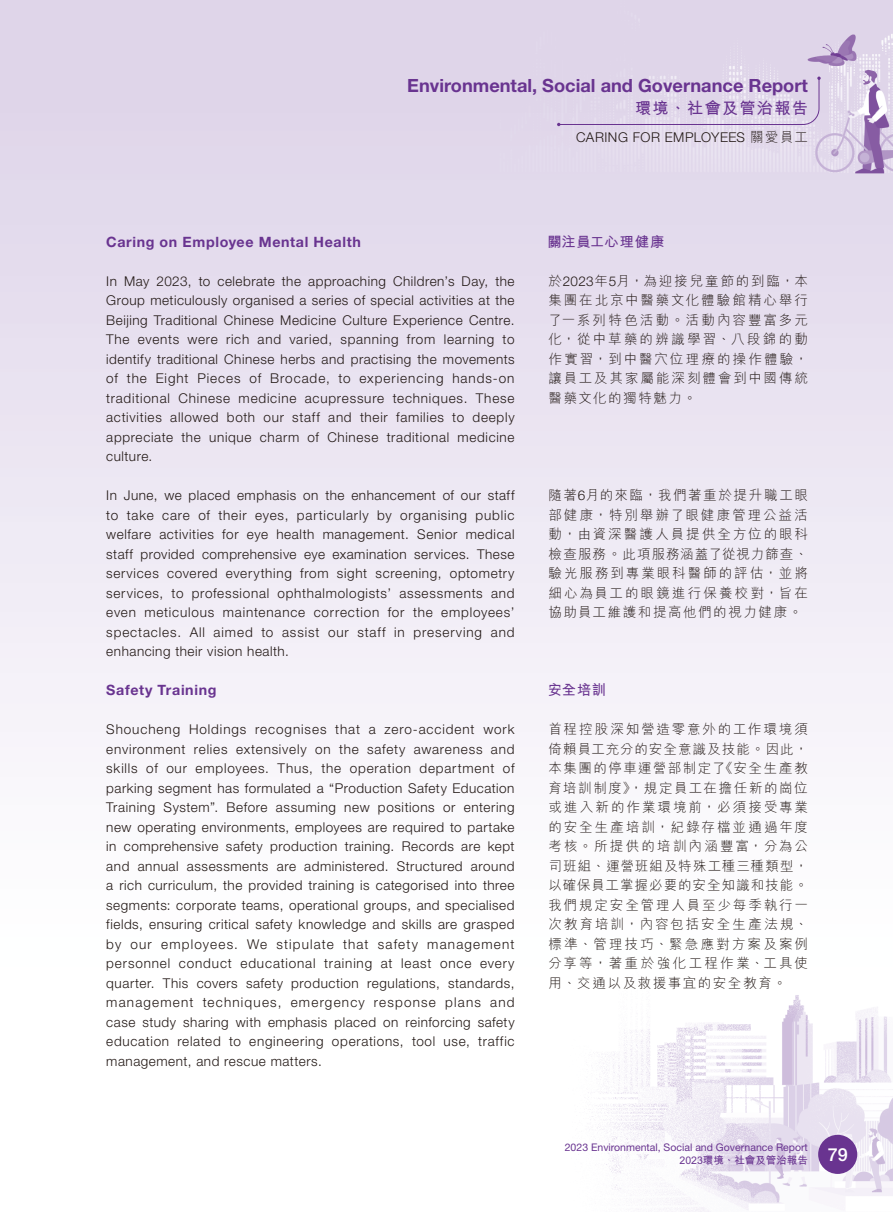
<style>
.page{position:relative;width:893px;height:1212px;background:#fff}
.page>*{position:absolute;margin:0;border:0;box-sizing:border-box;transform-origin:0 0}
.t1{font:700 18.15px "Helvetica Neue LT Std";color:#693490}
.t2{font:700 16.2px "M Hei HK";letter-spacing:.075em;color:#693490}
.t3{font:700 14.25px "Helvetica Neue LT Std";letter-spacing:.045em;color:#693490}
.t4{font:700 14.25px "M Hei HK";letter-spacing:.03em;color:#693490}
.t5{font:300 13.5px/19.5px "Helvetica Neue LT Std";letter-spacing:.045em;color:#231916;text-align:justify}
.t6{font:300 13.5px/19.5px "M Hei HK";letter-spacing:.145em;color:#231916;text-align:justify}
.t7{font:10.5px "Helvetica Neue LT Std";color:#693490}
.t8{font:700 10.5px "M Hei HK";color:#693490}
.s1{font-family:"M Hei HK"}
.s2{font-family:"Helvetica Neue LT Std"}
</style>
<div class="page">
<img style="left:0;top:0;width:893px;height:1212px">
<div style="left:818px;top:1135px;width:39px;height:39px;background:#693490;border-radius:50%"></div>
<svg style="left:557px;top:77px;width:264px;height:49px;background:#ded3e8"></svg>
<h1 class="t1" style="left:407px;top:74px;width:402px">Environmental, Social and Governance Report</h1>
<p class="t2" style="left:635px;top:96px;width:174px">環境、社會及管治報告</p>
<p class="t5" style="left:576px;top:127px;width:233px">CARING FOR EMPLOYEES <span class="s1">關愛員工</span></p>
<p class="t3" style="left:106px;top:233px;width:256px">Caring on Employee Mental Health</p>
<p class="t5" style="left:106px;top:271px;width:410px">In May 2023, to celebrate the approaching Children’s Day, the Group meticulously organised a series of special activities at the Beijing Traditional Chinese Medicine Culture Experience Centre.<br>The events were rich and varied, spanning from learning to identify traditional Chinese herbs and practising the movements of the Eight Pieces of Brocade, to experiencing hands-on traditional Chinese medicine acupressure techniques. These activities allowed both our staff and their families to deeply appreciate the unique charm of Chinese traditional medicine culture.</p>
<p class="t5" style="left:106px;top:485px;width:410px">In June, we placed emphasis on the enhancement of our staff to take care of their eyes, particularly by organising public welfare activities for eye health management. Senior medical staff provided comprehensive eye examination services. These services covered everything from sight screening, optometry services, to professional ophthalmologists’ assessments and even meticulous maintenance correction for the employees’ spectacles. All aimed to assist our staff in preserving and enhancing their vision health.</p>
<p class="t3" style="left:106px;top:681px;width:112px">Safety Training</p>
<p class="t5" style="left:106px;top:719px;width:410px">Shoucheng Holdings recognises that a zero-accident work environment relies extensively on the safety awareness and skills of our employees. Thus, the operation department of parking segment has formulated a “Production Safety Education Training System”. Before assuming new positions or entering new operating environments, employees are required to partake in comprehensive safety production training. Records are kept and annual assessments are administered. Structured around a rich curriculum, the provided training is categorised into three segments: corporate teams, operational groups, and specialised fields, ensuring critical safety knowledge and skills are grasped by our employees. We stipulate that safety management personnel conduct educational training at least once every quarter. This covers safety production regulations, standards, management techniques, emergency response plans and case study sharing with emphasis placed on reinforcing safety education related to engineering operations, tool use, traffic management, and rescue matters.</p>
<p class="t4" style="left:547px;top:231px;width:119px">關注員工心理健康</p>
<p class="t6" style="left:549px;top:271px;width:261px">於<span class="s2">2023</span>年<span class="s2">5</span>月，為迎接兒童節的到臨，本集團在北京中醫藥文化體驗館精心舉行了一系列特色活動。活動內容豐富多元化，從中草藥的辨識學習、八段錦的動作實習，到中醫穴位理療的操作體驗，讓員工及其家屬能深刻體會到中國傳統醫藥文化的獨特魅力。</p>
<p class="t6" style="left:549px;top:485px;width:261px">隨著<span class="s2">6</span>月的來臨，我們著重於提升職工眼部健康，特別舉辦了眼健康管理公益活動，由資深醫護人員提供全方位的眼科檢查服務。此項服務涵蓋了從視力篩查、驗光服務到專業眼科醫師的評估，並將細心為員工的眼鏡進行保養校對，旨在協助員工維護和提高他們的視力健康。</p>
<p class="t4" style="left:548px;top:679px;width:60px">安全培訓</p>
<p class="t6" style="left:549px;top:719px;width:261px">首程控股深知營造零意外的工作環境須倚賴員工充分的安全意識及技能。因此，本集團的停車運營部制定了《安全生產教育培訓制度》，規定員工在擔任新的崗位或進入新的作業環境前，必須接受專業的安全生產培訓，紀錄存檔並通過年度考核。所提供的培訓內涵豐富，分為公司班組、運營班組及特殊工種三種類型，以確保員工掌握必要的安全知識和技能。我們規定安全管理人員至少每季執行一次教育培訓，內容包括安全生產法規、標準、管理技巧、緊急應對方案及案例分享等，著重於強化工程作業、工具使用、交通以及救援事宜的安全教育。</p>
<p class="t7" style="left:565px;top:1141px;width:245px">2023 Environmental, Social and Governance Report</p>
<p class="t8" style="left:680px;top:1152px;width:170px">2023環境、社會及管治報告 <sup>79</sup></p>
</div>
